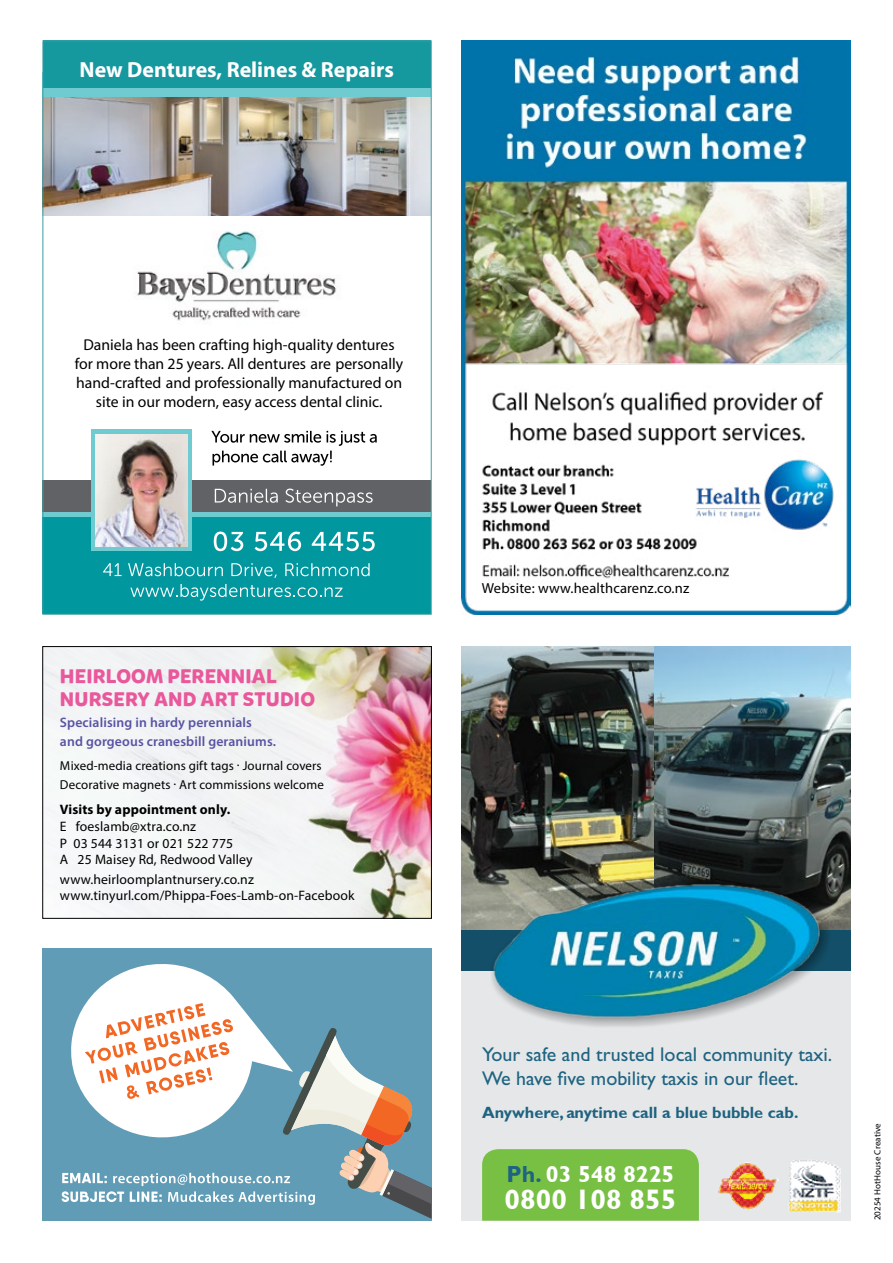
<style>
.page{position:relative;width:893px;height:1263px;background:#fff}
.page>*{position:absolute;margin:0;border:0;box-sizing:border-box;transform-origin:0 0}
.t1{font:700 28.2px "Gill Sans";color:#fff}
.t2{font:700 23.25px "Gill Sans";color:#fff}
.t3{font:700 21.9px "Myriad Pro";color:#fff}
.t4{font:19.95px/23.9px "Gill Sans";color:#1e6381}
.t5{font:19.5px/23.1px "Mikado Bold DEMO";letter-spacing:.01em;color:#e9589b}
.t6{font:700 16.2px "Gill Sans";color:#1e6381}
.t7{font:15.75px/18.9px "Myriad Pro";color:#000;text-align:center}
.t8{font:14.55px "Myriad Pro";letter-spacing:.01em;color:#000}
.t9{font:13.8px/16.8px "Myriad Pro";letter-spacing:.01em;color:#000}
.t10{font:600 13.8px/18.9px "Myriad Pro";letter-spacing:.01em;color:#5853a3}
.t11{font:700 13.8px "Myriad Pro";letter-spacing:.01em;color:#000}
.t12{font:12.9px/18.9px "Myriad Pro";letter-spacing:.01em;color:#000}
.t13{font:9px "Myriad Pro";letter-spacing:.01em;color:#000}
.s1{color:#1e6381}
</style>
<div class="page">
<img style="left:45px;top:648px;width:385px;height:268px">
<div style="left:43px;top:646px;width:389px;height:272px;border:1px solid #000"></div>
<div style="left:43px;top:948px;width:389px;height:272px;background:#609cb5"></div>
<svg style="left:62px;top:964px;width:370px;height:255px"></svg>
<div style="left:461px;top:906px;width:389px;height:95px;background:#134f68"></div>
<div style="left:461px;top:971px;width:389px;height:249px;background:#e6e7e8"></div>
<img style="left:461px;top:646px;width:194px;height:283px">
<img style="left:789px;top:1160px;width:52px;height:52px">
<img style="left:718px;top:1162px;width:60px;height:48px">
<div style="left:482px;top:1149px;width:217px;height:71px;background:#77c044"></div>
<img style="left:655px;top:646px;width:195px;height:283px">
<img style="left:489px;top:881px;width:336px;height:146px">
<img style="left:461px;top:41px;width:389px;height:574px">
<div style="left:43px;top:480px;width:388px;height:36px;background:#616265"></div>
<img style="left:45px;top:97px;width:385px;height:118px">
<div style="left:43px;top:513px;width:388px;height:101px;background:#00979f"></div>
<svg style="left:215px;top:489px;width:63px;height:14px"></svg>
<svg style="left:285px;top:488px;width:88px;height:18px"></svg>
<svg style="left:211px;top:431px;width:166px;height:35px"></svg>
<svg style="left:214px;top:532px;width:29px;height:19px"></svg>
<svg style="left:255px;top:532px;width:46px;height:19px"></svg>
<svg style="left:312px;top:532px;width:63px;height:19px"></svg>
<div style="left:43px;top:72px;width:388px;height:25px;background:#70cbd0"></div>
<div style="left:43px;top:41px;width:388px;height:47px;background:#16989f"></div>
<div style="left:43px;top:512px;width:388px;height:5px;background:#70cbd0"></div>
<img style="left:137px;top:231px;width:200px;height:90px">
<svg style="left:103px;top:563px;width:19px;height:13px"></svg>
<svg style="left:128px;top:563px;width:95px;height:13px"></svg>
<svg style="left:231px;top:563px;width:46px;height:15px"></svg>
<svg style="left:285px;top:563px;width:85px;height:13px"></svg>
<svg style="left:130px;top:584px;width:213px;height:17px"></svg>
<div style="left:91px;top:430px;width:101px;height:121px;background:#70cbd0"></div>
<img style="left:95px;top:434px;width:92px;height:112px">
<h3 class="t3" style="left:80px;top:55px;width:316px">New Dentures, Relines &amp; Repairs</h3>
<p class="t7" style="left:75px;top:335px;width:330px">Daniela has been crafting high-quality dentures for more than 25 years. All dentures are personally hand-crafted and professionally manufactured on site in our modern, easy access dental clinic.</p>
<p class="t5" style="left:60px;top:666px;width:257px">HEIRLOOM PERENNIAL<br>NURSERY AND ART STUDIO</p>
<p class="t10" style="left:60px;top:713px;width:217px">Specialising in hardy perennials and gorgeous cranesbill geraniums.</p>
<p class="t12" style="left:60px;top:756px;width:265px">Mixed-media creations gift tags <sup>.</sup> Journal covers<br>Decorative magnets <sup>.</sup> Art commissions welcome</p>
<p class="t11" style="left:60px;top:800px;width:172px">Visits by appointment only.</p>
<p class="t9" style="left:60px;top:817px;width:194px">E foeslamb@xtra.co.nz<br>P 03 544 3131 or 021 522 775<br>A 25 Maisey Rd, Redwood Valley</p>
<p class="t9" style="left:60px;top:870px;width:296px">www.heirloomplantnursery.co.nz www.tinyurl.com/Phippa-Foes-Lamb-on-Facebook</p>
<p class="t8" style="left:482px;top:580px;width:209px">Website: www.healthcarenz.co.nz</p>
<p class="t4" style="left:482px;top:1042px;width:352px">Your safe and trusted local community taxi.<br>We have five mobility taxis in our fleet.</p>
<p class="t6" style="left:482px;top:1103px;width:318px">Anywhere, anytime call a blue bubble cab.</p>
<h2 class="t2" style="left:507px;top:1160px;width:169px"><span class="s1">Ph.</span> 03 548 8225</h2>
<h1 class="t1" style="left:505px;top:1182px;width:173px">0800 108 855</h1>
<p class="t13" style="left:872px;top:1220px;width:99px;rotate:-90deg">20254 HotHouse Creative</p>
</div>
